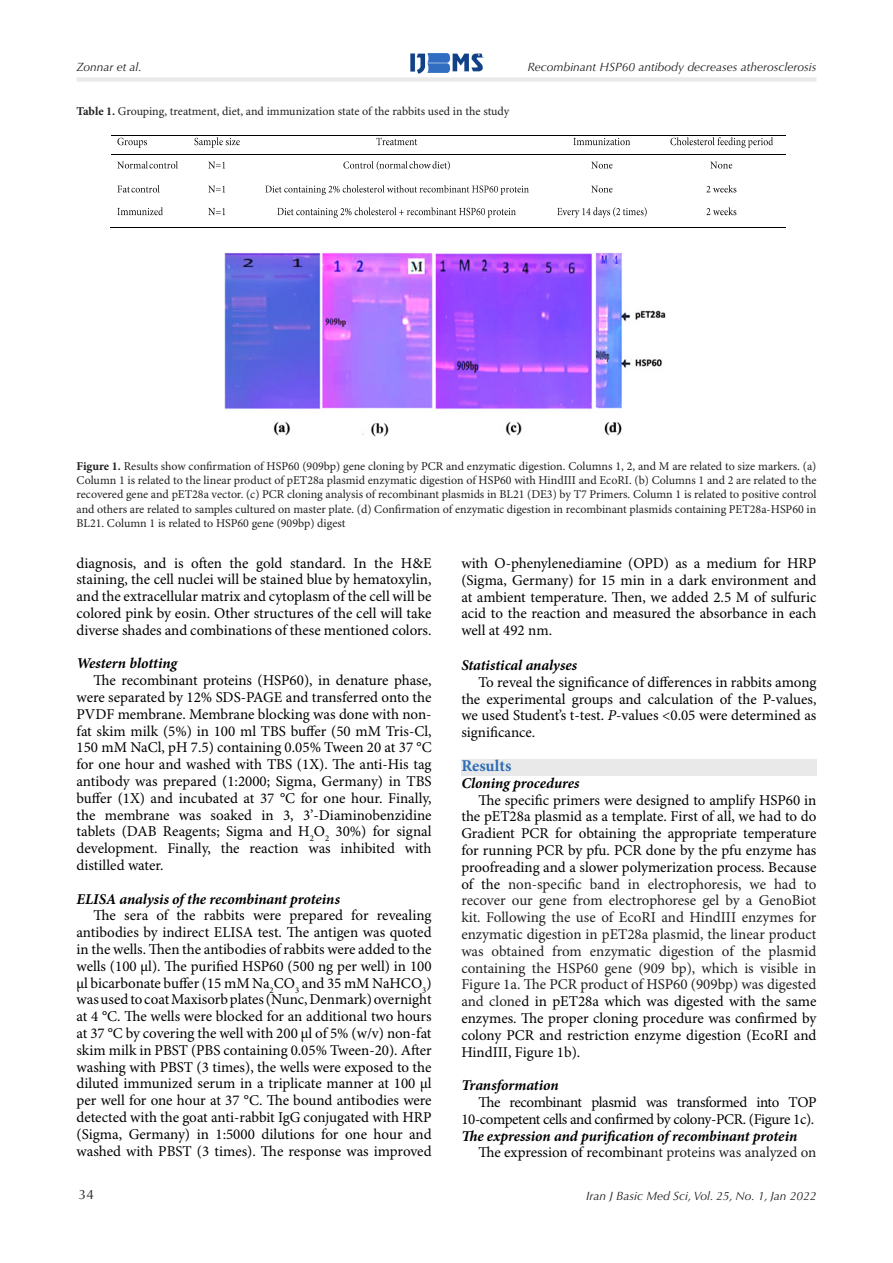
<style>
.page{position:relative;width:893px;height:1263px;background:#fff}
.page>*{position:absolute;margin:0;border:0;box-sizing:border-box;transform-origin:0 0}
.t1{font:700 16.5px "Minion Pro";color:#2d6cb5}
.t2{font:15px/16.8px "Minion Pro";letter-spacing:-.005em;color:#000;text-align:justify}
.t3{font:italic 700 15px "Minion Pro";letter-spacing:-.005em;color:#000}
.t4{font:15px/16.8px "Minion Pro";letter-spacing:-.03em;color:#000;text-align:right}
.t5{font:13.5px "Optima LT Std";color:#231f20}
.t6{font:12px/14.4px "Minion Pro";color:#231f20;text-align:justify}
.t7{font:italic 12px "Optima LT Std";color:#231f20}
.s1{font-weight:700}
.s2{font-style:italic}
.s3{color:#231f20}
</style>
<div class="page">
<img style="left:410px;top:53px;width:74px;height:21px">
<div style="left:77px;top:77px;width:739px;height:5px;background:#e9e9e9"></div>
<div style="left:461px;top:759px;width:355px;height:16px;background:#e9e9e9"></div>
<img style="left:117px;top:137px;width:30px;height:11px">
<img style="left:195px;top:137px;width:45px;height:11px">
<img style="left:376px;top:137px;width:42px;height:9px">
<img style="left:574px;top:137px;width:56px;height:9px">
<img style="left:670px;top:137px;width:103px;height:11px">
<hr style="left:111px;top:135px;width:76px;height:1px;background:#000">
<hr style="left:188px;top:135px;width:59px;height:1px;background:#000">
<hr style="left:248px;top:135px;width:298px;height:1px;background:#000">
<hr style="left:547px;top:135px;width:110px;height:1px;background:#000">
<hr style="left:658px;top:135px;width:127px;height:1px;background:#000">
<img style="left:117px;top:161px;width:33px;height:8px">
<img style="left:150px;top:161px;width:28px;height:8px">
<img style="left:208px;top:161px;width:17px;height:8px">
<img style="left:343px;top:161px;width:67px;height:9px">
<img style="left:410px;top:161px;width:21px;height:8px">
<img style="left:432px;top:161px;width:18px;height:9px">
<img style="left:591px;top:161px;width:22px;height:8px">
<img style="left:711px;top:161px;width:22px;height:8px">
<hr style="left:111px;top:154px;width:76px;height:1px;background:#000">
<hr style="left:188px;top:154px;width:59px;height:1px;background:#000">
<hr style="left:248px;top:154px;width:298px;height:1px;background:#000">
<hr style="left:547px;top:154px;width:110px;height:1px;background:#000">
<hr style="left:658px;top:154px;width:127px;height:1px;background:#000">
<img style="left:117px;top:185px;width:15px;height:8px">
<img style="left:132px;top:185px;width:28px;height:8px">
<img style="left:208px;top:185px;width:17px;height:8px">
<img style="left:265px;top:185px;width:264px;height:10px">
<img style="left:591px;top:185px;width:22px;height:8px">
<img style="left:706px;top:185px;width:31px;height:8px">
<img style="left:117px;top:207px;width:46px;height:9px">
<img style="left:208px;top:207px;width:17px;height:9px">
<img style="left:278px;top:207px;width:238px;height:11px">
<img style="left:557px;top:207px;width:90px;height:11px">
<img style="left:706px;top:207px;width:31px;height:9px">
<hr style="left:110px;top:227px;width:77px;height:1px;background:#000">
<hr style="left:187px;top:227px;width:60px;height:1px;background:#000">
<hr style="left:247px;top:227px;width:299px;height:1px;background:#000">
<hr style="left:546px;top:227px;width:111px;height:1px;background:#000">
<hr style="left:657px;top:227px;width:128px;height:1px;background:#000">
<img style="left:224px;top:252px;width:442px;height:185px">
<p class="t7" style="left:77px;top:60px;width:67px">Zonnar et al.</p>
<p class="t7" style="left:528px;top:60px;width:290px">Recombinant HSP60 antibody decreases atherosclerosis</p>
<p class="t6" style="left:77px;top:104px;width:434px"><span class="s1">Table 1.</span> Grouping, treatment, diet, and immunization state of the rabbits used in the study</p>
<p class="t6" style="left:77px;top:459px;width:741px"><span class="s1">Figure 1.</span> Results show confirmation of HSP60 (909bp) gene cloning by PCR and enzymatic digestion. Columns 1, 2, and M are related to size markers. (a)<br>Column 1 is related to the linear product of pET28a plasmid enzymatic digestion of HSP60 with HindIII and EcoRI. (b) Columns 1 and 2 are related to the recovered gene and pET28a vector. (c) PCR cloning analysis of recombinant plasmids in BL21 (DE3) by T7 Primers. Column 1 is related to positive control and others are related to samples cultured on master plate. (d) Confirmation of enzymatic digestion in recombinant plasmids containing PET28a-HSP60 in BL21. Column 1 is related to HSP60 gene (909bp) digest</p>
<p class="t2" style="left:77px;top:555px;width:357px">diagnosis, and is often the gold standard. In the H&amp;E staining, the cell nuclei will be stained blue by hematoxylin, and the extracellular matrix and cytoplasm of the cell will be colored pink by eosin. Other structures of the cell will take diverse shades and combinations of these mentioned colors.</p>
<p class="t3" style="left:77px;top:653px;width:102px">Western blotting</p>
<p class="t2" style="left:77px;top:673px;width:357px;text-indent:17px">The recombinant proteins (HSP60), in denature phase, were separated by 12% SDS-PAGE and transferred onto the PVDF membrane. Membrane blocking was done with non&shy;fat skim milk (5%) in 100 ml TBS buffer (50 mM Tris-Cl, 150 mM NaCl, pH 7.5) containing 0.05% Tween 20 at 37 °C for one hour and washed with TBS (1X). The anti-His tag antibody was prepared (1:2000; Sigma, Germany) in TBS buffer (1X) and incubated at 37 °C for one hour. Finally, the membrane was soaked in 3, 3’-Diaminobenzidine tablets (DAB Reagents; Sigma and H<sub>2</sub>O<sub>2</sub> 30%) for signal development. Finally, the reaction was inhibited with distilled water.</p>
<p class="t3" style="left:77px;top:888px;width:265px">ELISA analysis of the recombinant proteins</p>
<p class="t2" style="left:77px;top:908px;width:357px;text-indent:17px">The sera of the rabbits were prepared for revealing antibodies by indirect ELISA test. The antigen was quoted in the wells. Then the antibodies of rabbits were added to the wells (100 µl). The purified HSP60 (500 ng per well) in 100 µl bicarbonate buffer (15 mM Na<sub>2</sub>CO<sub>3</sub> and 35 mM NaHCO<sub>3</sub>) was used to coat Maxisorb plates (Nunc, Denmark) overnight at 4 °C. The wells were blocked for an additional two hours at 37 °C by covering the well with 200 µl of 5% (w/v) non-fat skim milk in PBST (PBS containing 0.05% Tween-20). After washing with PBST (3 times), the wells were exposed to the diluted immunized serum in a triplicate manner at 100 µl per well for one hour at 37 °C. The bound antibodies were detected with the goat anti-rabbit IgG conjugated with HRP (Sigma, Germany) in 1:5000 dilutions for one hour and washed with PBST (3 times). The response was improved</p>
<p class="t5" style="left:79px;top:1187px;width:17px">34</p>
<p class="t2" style="left:461px;top:555px;width:357px">with O-phenylenediamine (OPD) as a medium for HRP (Sigma, Germany) for 15 min in a dark environment and at ambient temperature. Then, we added 2.5 M of sulfuric acid to the reaction and measured the absorbance in each well at 492 nm.</p>
<p class="t3" style="left:461px;top:655px;width:117px">Statistical analyses</p>
<p class="t2" style="left:461px;top:674px;width:357px;text-indent:17px">To reveal the significance of differences in rabbits among the experimental groups and calculation of the P-values, we used Student’s t-test. <span class="s2">P</span>-values &lt;0.05 were determined as significance.</p>
<p class="t1" style="left:461px;top:754px;width:51px">Results</p>
<p class="t3" style="left:461px;top:772px;width:120px">Cloning procedures</p>
<p class="t2" style="left:461px;top:792px;width:357px;text-indent:17px">The specific primers were designed to amplify HSP60 in the pET28a plasmid as a template. First of all, we had to do Gradient PCR for obtaining the appropriate temperature for running PCR by pfu. PCR done by the pfu enzyme has proofreading and a slower polymerization process. Because of the <span class="s3">non-specific band in electrophoresis, we had to recover our gene from electrophorese gel by a GenoBiot kit. Following the use of EcoRI and HindIII enzymes for enzymatic digestion in pET28a plasmid, the linear product was obtained from enzymatic digestion of the plasmid containing the HSP60 gene (909 bp), which is visible in Figure 1a. The PCR product of HSP60 (909bp) was digested and clone</span>d in pET28a which was digested with the same enzymes. The proper cloning procedure was confirmed by colony PCR and restriction enzyme digestion (EcoRI and HindIII, Figure 1b).</p>
<p class="t3" style="left:461px;top:1075px;width:99px">Transformation</p>
<p class="t4" style="left:461px;top:1094px;width:357px">The recombinant plasmid was transformed into TOP<br>10-competent cells and confirmed by colony-PCR. (Figure 1c).</p>
<p class="t3" style="left:461px;top:1125px;width:337px">The expression and purification of recombinant protein</p>
<p class="t2" style="left:478px;top:1145px;width:340px">The expression of recombina<span class="s3">nt proteins was analyzed on</span></p>
<p class="t7" style="left:586px;top:1188px;width:232px">Iran J Basic Med Sci, Vol. 25, No. 1, Jan 2022</p>
</div>
